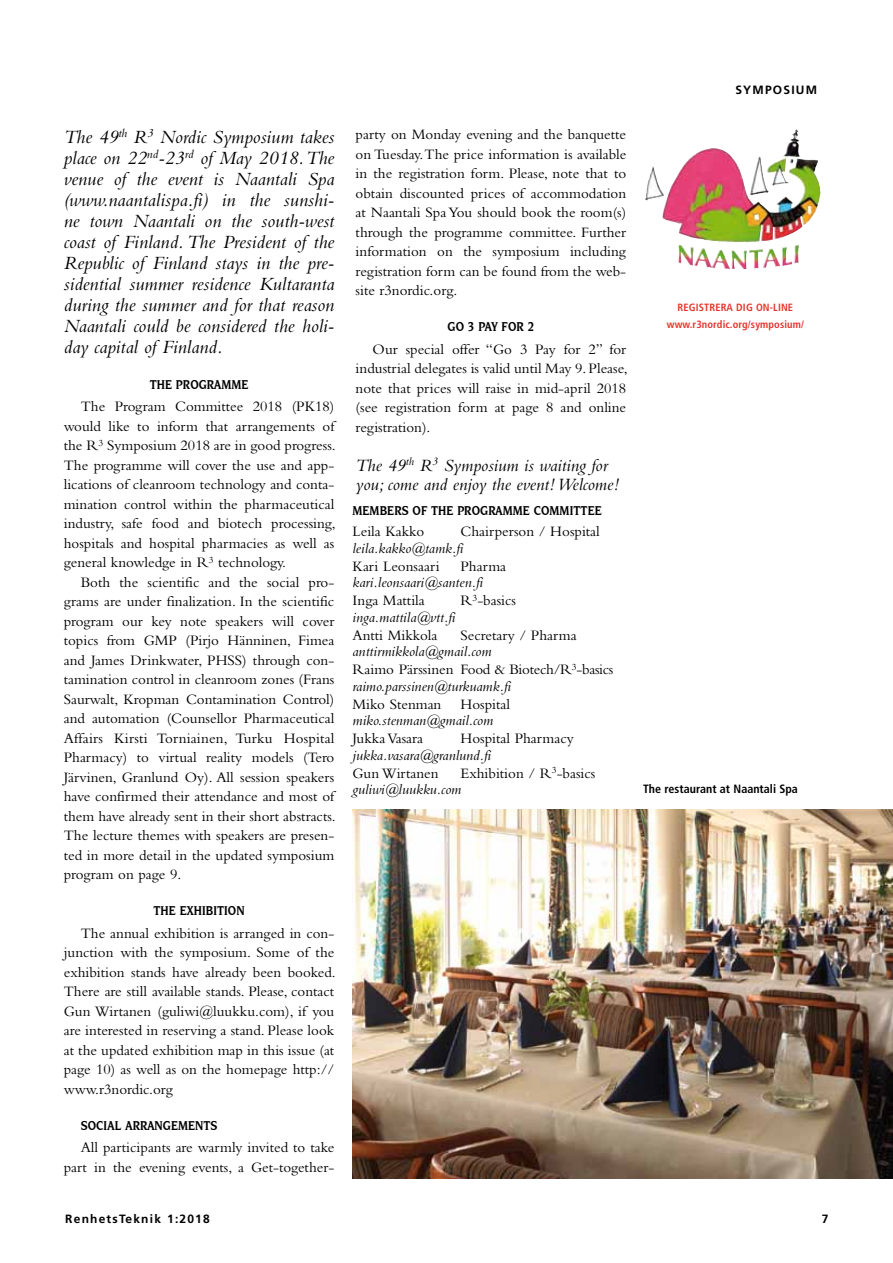
<style>
.page{position:relative;width:893px;height:1263px;background:#fff}
.page>*{position:absolute;margin:0;border:0;box-sizing:border-box;transform-origin:0 0}
.t1{font:italic 19.5px/21px "Bembo";color:#000;text-align:justify}
.t2{font:italic 18px/19.5px "Bembo";color:#000}
.t3{font:15px/19.5px "Bembo";color:#000;text-align:justify}
.t4{font:italic 15px "Bembo";color:#000}
.t5{font:15px/18px "Bembo";letter-spacing:-.02em;color:#000}
.t6{font:700 13.5px "Novarese IT Cby BT";letter-spacing:.01em;color:#000;scale:.85 1}
.t7{font:700 12px "Frutiger";letter-spacing:.1em;color:#000}
.t8{font:700 condensed 12px "Frutiger";color:#000}
.t9{font:700 condensed 10.5px/16.5px "Frutiger";letter-spacing:.01em;color:#e5352c;text-align:center}
.s1{font-style:italic}
</style>
<div class="page">
<img style="left:787px;top:130px;width:9px;height:17px">
<img style="left:352px;top:809px;width:541px;height:369px">
<p class="t1" style="left:64px;top:126px;width:272px">The 49<sup>th</sup> R<sup>3</sup> Nordic Symposium takes place on 22<sup>nd</sup>-23<sup>rd</sup> of May 2018. The venue of the event is Naantali Spa (www.naantalispa.fi) in the sunshi&shy;ne town Naantali on the south-west coast of Finland. The President of the Republic of Finland stays in the pre&shy;sidential summer residence Kultaranta during the summer and for that reason Naantali could be considered the holi&shy;day capital of Finland.</p>
<p class="t6" style="left:150px;top:376px;width:42px">THE PROGRAMME</p>
<p class="t3" style="left:64px;top:396px;width:274px;text-indent:17px">The Program Committee 2018 (PK18) would like to inform that arrangements of the R<sup>3</sup> Symposium 2018 are in good progress.<br>The programme will cover the use and app&shy;lications of cleanroom technology and conta&shy;mination control within the pharmaceutical industry, safe food and biotech processing, hospitals and hospital pharmacies as well as general knowledge in R<sup>3</sup> technology.</p>
<p class="t3" style="left:64px;top:572px;width:274px;text-indent:17px">Both the scientific and the social pro&shy;grams are under finalization. In the scientific program our key note speakers will cover topics from GMP (Pirjo Hänninen, Fimea and James Drinkwater, PHSS) through con&shy;tamination control in cleanroom zones (Frans Saurwalt, Kropman Contamination Control) and automation (Counsellor Pharmaceutical Affairs Kirsti Torniainen, Turku Hospital Pharmacy) to virtual reality models (Tero Järvinen, Granlund Oy). All session speakers have confirmed their attendance and most of them have already sent in their short abstracts.<br>The lecture themes with speakers are presen&shy;ted in more detail in the updated symposium program on page 9.</p>
<p class="t6" style="left:153px;top:902px;width:109px">THE EXHIBITION</p>
<p class="t3" style="left:64px;top:923px;width:274px;text-indent:17px">The annual exhibition is arranged in con&shy;junction with the symposium. Some of the exhibition stands have already been booked.<br>There are still available stands. Please, contact Gun Wirtanen (guliwi@luukku.com), if you are interested in reserving a stand. Please look at the updated exhibition map in this issue (at page 10) as well as on the homepage http:// www.r3nordic.org</p>
<p class="t6" style="left:81px;top:1117px;width:162px">SOCIAL ARRANGEMENTS</p>
<p class="t3" style="left:64px;top:1137px;width:272px;text-align:right">All participants are warmly invited to take part in the evening events, a Get-together-</p>
<p class="t3" style="left:356px;top:124px;width:272px">party on Monday evening and the banquette on Tuesday. The price information is available in the registration form. Please, note that to obtain discounted prices of accommodation at Naantali Spa You should book the room(s) through the programme committee. Further information on the symposium including registration form can be found from the web&shy;site r3nordic.org.</p>
<p class="t6" style="left:448px;top:318px;width:74px">GO 3 PAY FOR</p>
<p class="t6" style="left:528px;top:318px;width:9px">2</p>
<p class="t3" style="left:356px;top:339px;width:274px;text-indent:17px">Our special offer “Go 3 Pay for 2” for industrial delegates is valid until May 9. Please, note that prices will raise in mid-april 2018 (see registration form at page 8 and online registration).</p>
<p class="t2" style="left:356px;top:455px;width:264px">The 49<sup>th</sup> R<sup>3</sup> Symposium is waiting for you; come and enjoy the event! Welcome!</p>
<p class="t6" style="left:352px;top:503px;width:295px">MEMBERS OF THE PROGRAMME COMMITTEE</p>
<p class="t3" style="left:352px;top:522px;width:73px">Leila Kakko</p>
<p class="t3" style="left:460px;top:522px;width:141px">Chairperson / Hospital</p>
<p class="t4" style="left:352px;top:539px;width:112px">leila.kakko@tamk.fi</p>
<p class="t3" style="left:352px;top:556px;width:89px">Kari Leonsaari</p>
<p class="t3" style="left:460px;top:556px;width:47px">Pharma</p>
<p class="t4" style="left:352px;top:574px;width:132px">kari.leonsaari@santen.fi</p>
<p class="t3" style="left:352px;top:591px;width:74px">Inga Mattila</p>
<p class="t3" style="left:460px;top:591px;width:57px">R<sup>3</sup>-basics</p>
<p class="t4" style="left:353px;top:608px;width:104px">inga.mattila@vtt.fi</p>
<p class="t3" style="left:353px;top:625px;width:86px">Antti Mikkola</p>
<p class="t3" style="left:461px;top:625px;width:118px">Secretary / Pharma</p>
<p class="t5" style="left:353px;top:642px;width:262px"><span class="s1">anttirmikkola@gmail.com<br></span>Raimo Pärssinen Food &amp; Biotech/R<sup>3</sup>-basics</p>
<p class="t4" style="left:353px;top:677px;width:160px">raimo.parssinen@turkuamk.fi</p>
<p class="t3" style="left:353px;top:694px;width:90px">Miko Stenman</p>
<p class="t3" style="left:461px;top:694px;width:51px">Hospital</p>
<p class="t4" style="left:353px;top:712px;width:142px">miko.stenman@gmail.com</p>
<p class="t3" style="left:353px;top:729px;width:72px">Jukka Vasara</p>
<p class="t3" style="left:461px;top:729px;width:115px">Hospital Pharmacy</p>
<p class="t4" style="left:353px;top:746px;width:140px">jukka.vasara@granlund.fi</p>
<p class="t3" style="left:353px;top:763px;width:88px">Gun Wirtanen</p>
<p class="t3" style="left:353px;top:765px;width:244px;line-height:16.5px;text-indent:108px">Exhibition / R<sup>3</sup>-basics <span class="s1">guliwi@luukku.com</span></p>
<p class="t7" style="left:735px;top:83px;width:83px">SYMPOSIUM</p>
<p class="t9" style="left:667px;top:299px;width:139px">REGISTRERA DIG ON-LINE www.r3nordic.org/symposium/</p>
<p class="t8" style="left:643px;top:781px;width:156px">The restaurant at Naantali Spa</p>
<p class="t7" style="left:65px;top:1211px;width:146px">RenhetsTeknik 1:2018</p>
<p class="t7" style="left:822px;top:1211px;width:8px">7</p>
</div>
